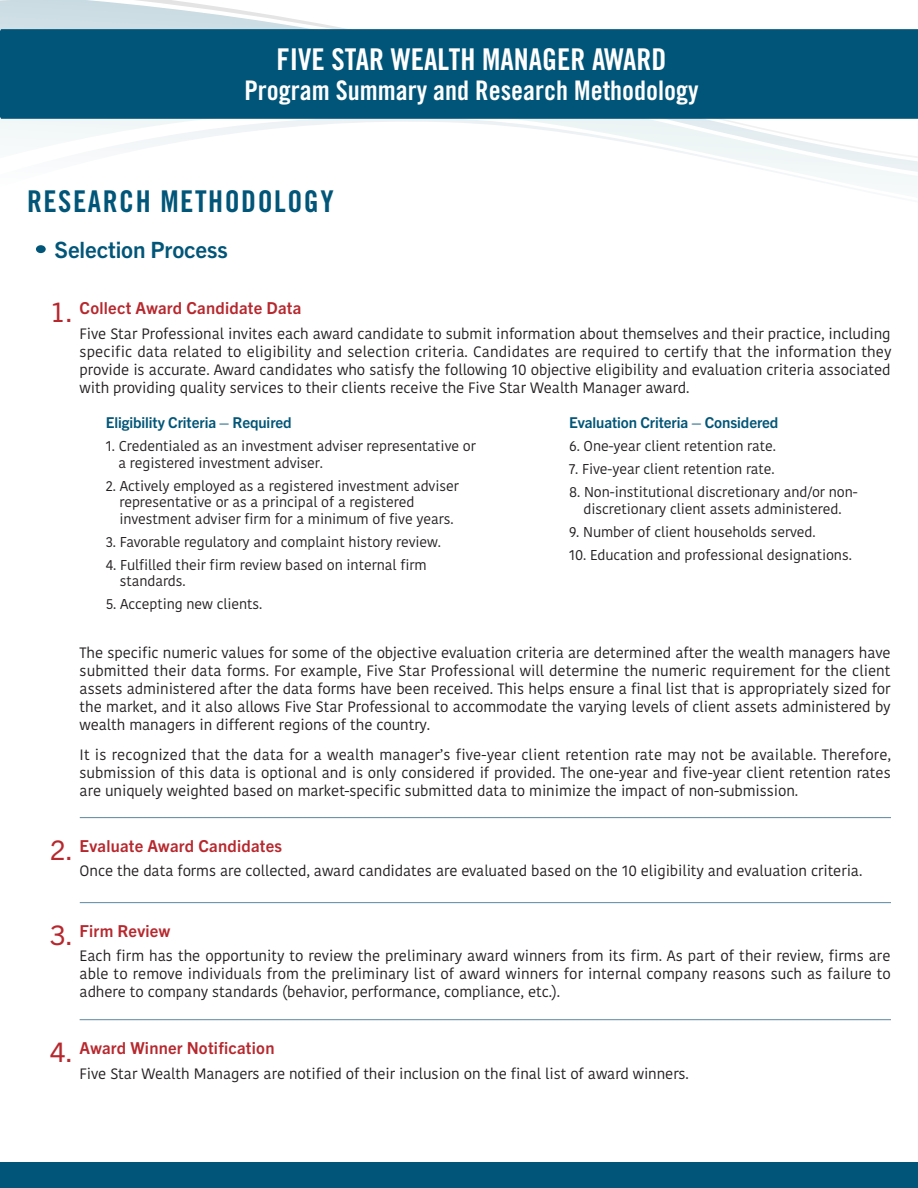
<style>
.page{position:relative;width:918px;height:1188px;background:#fff}
.page>*{position:absolute;margin:0;border:0;box-sizing:border-box;transform-origin:0 0}
.t1{font:30px "Trade Gothic LT Std Bd Cn 20";color:#fff}
.t2{font:30px "Trade Gothic LT Std Bd Cn 20";letter-spacing:.05em;color:#005578}
.t3{font:27px "Trade Gothic LT Std Bd Cn 20";color:#fff}
.t4{font:27px "Trade Gothic Next LT Pro";color:#b7282e}
.Bulleted_Header{font:700 22.5px "Trade Gothic Next LT Pro";letter-spacing:-.005em;color:#005578}
.Sub_Header{font:700 16.5px "Trade Gothic Next LT Pro";letter-spacing:.015em;color:#b7282e}
.Body{font:15px/18px "Kohinoor Devanagari";letter-spacing:-.005em;color:#231f20;text-align:justify}
.Indent_Header{font:700 15px "Trade Gothic Next LT Pro";letter-spacing:-.005em;color:#005578}
.Appendix_Indent_body{font:14.25px/16.5px "Kohinoor Devanagari";letter-spacing:-.005em;color:#231f20}
</style>
<div class="page">
<div style="left:0;top:0;width:133px;height:29px;background:#cddde4"></div>
<svg style="left:133px;top:0;width:213px;height:29px"></svg>
<svg style="left:0;top:119px;width:918px;height:67px"></svg>
<hr style="left:80px;top:817px;width:811px;height:1px;background:#5c87a1">
<hr style="left:80px;top:902px;width:811px;height:1px;background:#5c87a1">
<hr style="left:80px;top:1019px;width:811px;height:1px;background:#5c87a1">
<div style="left:0;top:1162px;width:918px;height:26px;background:#005578"></div>
<div style="left:36px;top:245px;width:10px;height:8px;background:#005578;border-radius:50%"></div>
<div style="left:0;top:29px;width:918px;height:90px;background:#005578"></div>
<p class="t1" style="left:277px;top:41px;width:391px">FIVE STAR WEALTH MANAGER AWARD</p>
<p class="t3" style="left:244px;top:74px;width:456px">Program Summary and Research Methodology</p>
<p class="t2" style="left:27px;top:183px;width:308px">RESEARCH METHODOLOGY</p>
<p class="Bulleted_Header" style="left:55px;top:234px;width:175px">Selection Process</p>
<p class="t4" style="left:50px;top:294px;width:25px">1.</p>
<p class="Sub_Header" style="left:80px;top:297px;width:223px">Collect Award Candidate Data</p>
<p class="Body" style="left:80px;top:325px;width:813px">Five Star Professional invites each award candidate to submit information about themselves and their practice, including specific data related to eligibility and selection criteria. Candidates are required to certify that the information they provide is accurate. Award candidates who satisfy the following 10 objective eligibility and evaluation criteria associated with providing quality services to their clients receive the Five Star Wealth Manager award.</p>
<p class="Indent_Header" style="left:106px;top:412px;width:187px">Eligibility Criteria – Required</p>
<p class="Appendix_Indent_body" style="left:118px;top:438px;width:359px;text-indent:-13px">1. Credentialed as an investment adviser representative or a registered investment adviser.</p>
<p class="Appendix_Indent_body" style="left:119px;top:478px;width:341px;text-indent:-14px">2. Actively employed as a registered investment adviser representative or as a principal of a registered investment adviser firm for a minimum of five years.</p>
<p class="Appendix_Indent_body" style="left:106px;top:533px;width:337px">3. Favorable regulatory and complaint history review.</p>
<p class="Appendix_Indent_body" style="left:120px;top:556px;width:309px;text-indent:-14px">4. Fulfilled their firm review based on internal firm standards.</p>
<p class="Appendix_Indent_body" style="left:106px;top:596px;width:158px">5. Accepting new clients.</p>
<p class="Indent_Header" style="left:569px;top:412px;width:211px">Evaluation Criteria – Considered</p>
<p class="Appendix_Indent_body" style="left:569px;top:438px;width:208px">6. One-year client retention rate.</p>
<p class="Appendix_Indent_body" style="left:569px;top:461px;width:207px">7. Five-year client retention rate.</p>
<p class="Appendix_Indent_body" style="left:569px;top:484px;width:290px;text-align:center">8. Non-institutional discretionary and/or non&shy;discretionary client assets administered.</p>
<p class="Appendix_Indent_body" style="left:569px;top:523px;width:248px">9. Number of client households served.</p>
<p class="Appendix_Indent_body" style="left:569px;top:546px;width:284px">10. Education and professional designations.</p>
<p class="Body" style="left:80px;top:644px;width:813px">The specific numeric values for some of the objective evaluation criteria are determined after the wealth managers have submitted their data forms. For example, Five Star Professional will determine the numeric requirement for the client assets administered after the data forms have been received. This helps ensure a final list that is appropriately sized for the market, and it also allows Five Star Professional to accommodate the varying levels of client assets administered by wealth managers in different regions of the country.</p>
<p class="Body" style="left:80px;top:746px;width:813px">It is recognized that the data for a wealth manager’s five-year client retention rate may not be available. Therefore, submission of this data is optional and is only considered if provided. The one-year and five-year client retention rates are uniquely weighted based on market-specific submitted data to minimize the impact of non-submission.</p>
<p class="t4" style="left:50px;top:831px;width:25px">2.</p>
<p class="Sub_Header" style="left:80px;top:834px;width:204px">Evaluate Award Candidates</p>
<p class="Body" style="left:80px;top:862px;width:784px">Once the data forms are collected, award candidates are evaluated based on the 10 eligibility and evaluation criteria.</p>
<p class="t4" style="left:50px;top:916px;width:25px">3.</p>
<p class="Sub_Header" style="left:80px;top:920px;width:92px">Firm Review</p>
<p class="Body" style="left:80px;top:947px;width:813px">Each firm has the opportunity to review the preliminary award winners from its firm. As part of their review, firms are able to remove individuals from the preliminary list of award winners for internal company reasons such as failure to adhere to company standards (behavior, performance, compliance, etc.).</p>
<p class="t4" style="left:50px;top:1034px;width:25px">4.</p>
<p class="Sub_Header" style="left:80px;top:1037px;width:196px">Award Winner Notification</p>
<p class="Body" style="left:80px;top:1064px;width:611px">Five Star Wealth Managers are notified of their inclusion on the final list of award winners.</p>
</div>
